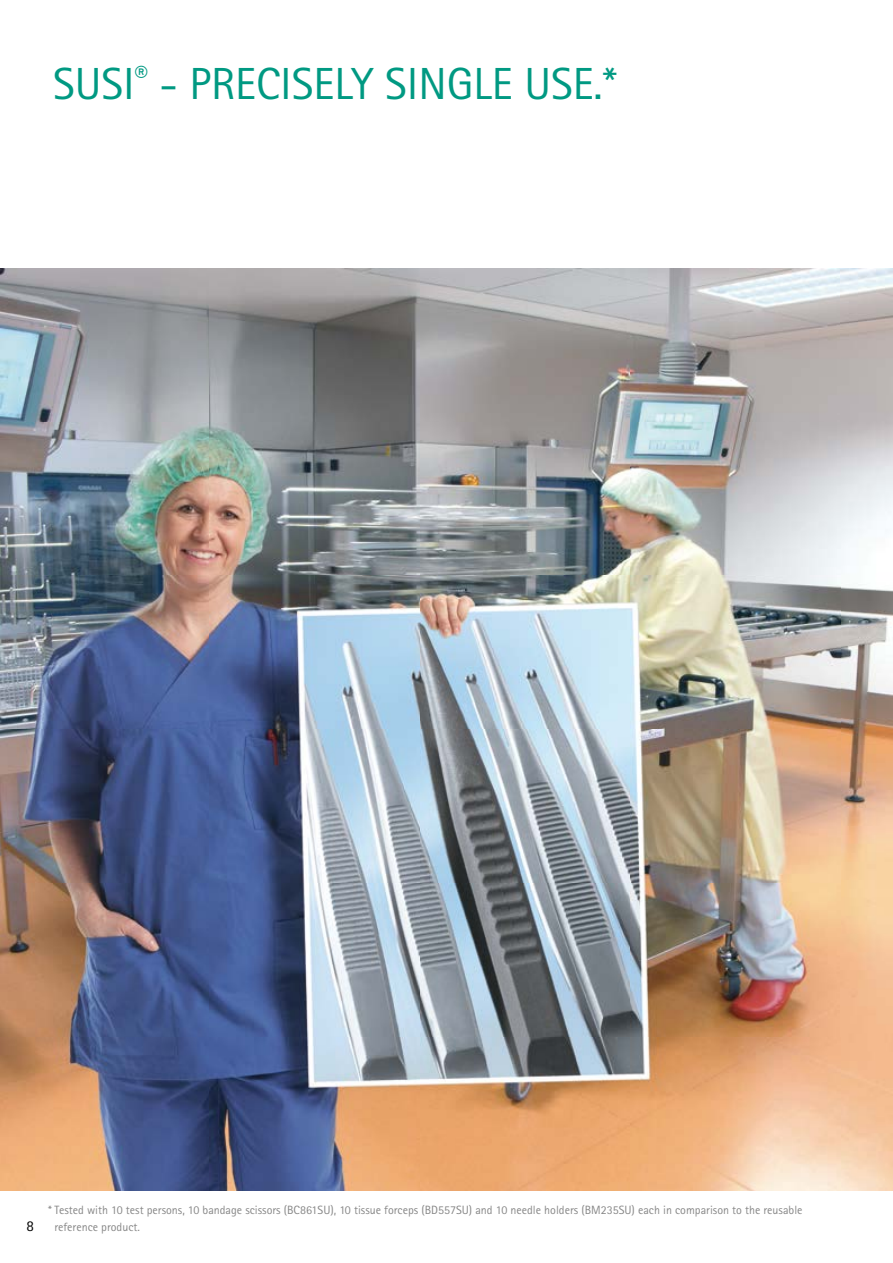
<style>
.page{position:relative;width:893px;height:1263px;background:#fff}
.page>*{position:absolute;margin:0;border:0;box-sizing:border-box;transform-origin:0 0}
.t1{font:45px "Rotis Sans Serif Pro";color:#009982}
.t2{font:15px "Rotis Sans Serif Pro";color:#000}
.t3{font:12px/16.5px "Rotis Sans Serif Pro";color:#878787}
</style>
<div class="page">
<img style="left:0;top:269px;width:893px;height:922px">
<h1 class="t1" style="left:53px;top:57px;width:565px">SUSI<sup>®</sup> - PRECISELY SINGLE USE.*</h1>
<p class="t2" style="left:27px;top:1217px;width:9px">8</p>
<p class="t3" style="left:54px;top:1202px;width:750px;text-indent:-6px">* Tested with 10 test persons, 10 bandage scissors (BC861SU), 10 tissue forceps (BD557SU) and 10 needle holders (BM235SU) each in comparison to the reusable reference product.</p>
</div>
